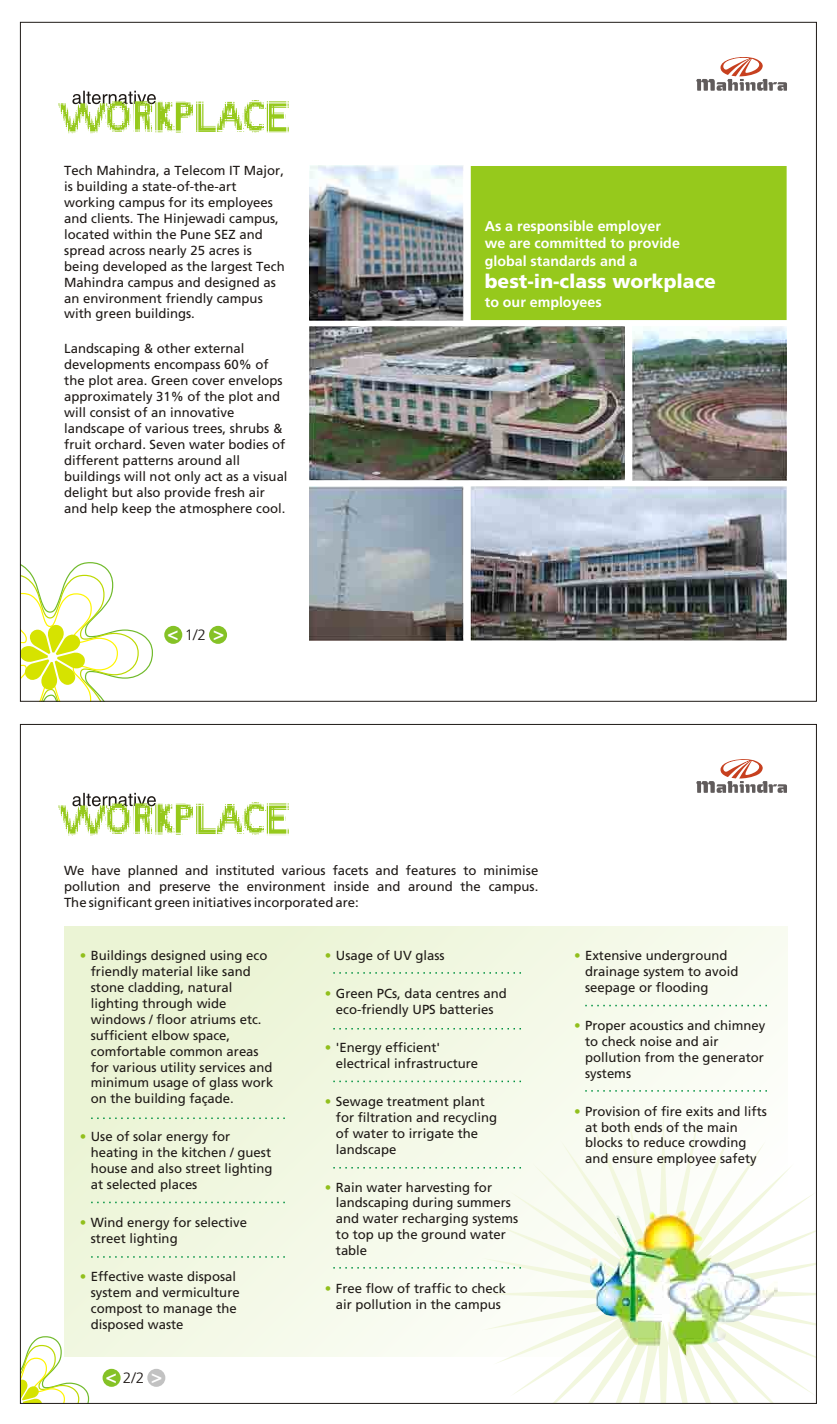
<style>
.page{position:relative;width:837px;height:1424px;background:#fff}
.page>*{position:absolute;margin:0;border:0;box-sizing:border-box;transform-origin:0 0}
.t1{font:900 19.25px "Frutiger";color:#fff}
.t2{font:300 15px "Frutiger 45";color:#1f1a17}
.t3{font:700 14.25px/17.2px "Frutiger";color:#fff}
.t4{font:13.12px/16px "Frutiger Roman";color:#1f1a17}
.s1{font-family:"Frutiger";font-weight:700;font-size:18.5px;color:#fff}
.s2{font-family:"Frutiger";font-weight:700;color:#91bf1c}
</style>
<div class="page">
<svg style="left:22px;top:562px;width:131px;height:137px"></svg>
<svg style="left:696px;top:57px;width:90px;height:34px"></svg>
<svg style="left:58px;top:91px;width:231px;height:42px"></svg>
<img style="left:309px;top:166px;width:154px;height:154px">
<img style="left:632px;top:326px;width:154px;height:154px">
<img style="left:309px;top:486px;width:154px;height:154px">
<img style="left:309px;top:326px;width:315px;height:154px">
<img style="left:470px;top:486px;width:316px;height:154px">
<div style="left:470px;top:166px;width:316px;height:154px;background:#96c91c"></div>
<div style="left:209px;top:626px;width:18px;height:18px;background:#85c226;border-radius:50%"></div>
<div style="left:164px;top:626px;width:18px;height:18px;background:#85c226;border-radius:50%"></div>
<div style="left:65px;top:926px;width:721px;height:430px;background:linear-gradient(to right,#ecf5d8,#f9fcf3)"></div>
<svg style="left:22px;top:1335px;width:68px;height:66px"></svg>
<svg style="left:479px;top:1110px;width:335px;height:291px;fill:#fbfdf6"></svg>
<img style="left:590px;top:1210px;width:187px;height:146px">
<svg style="left:696px;top:759px;width:90px;height:34px"></svg>
<svg style="left:58px;top:793px;width:231px;height:42px"></svg>
<svg style="left:91px;top:1117px;width:198px;height:2px"></svg>
<svg style="left:91px;top:1201px;width:198px;height:2px"></svg>
<svg style="left:91px;top:1256px;width:198px;height:1px"></svg>
<svg style="left:333px;top:972px;width:188px;height:2px"></svg>
<svg style="left:333px;top:1028px;width:188px;height:1px"></svg>
<svg style="left:333px;top:1080px;width:188px;height:2px"></svg>
<svg style="left:333px;top:1167px;width:188px;height:1px"></svg>
<svg style="left:333px;top:1267px;width:188px;height:1px"></svg>
<svg style="left:585px;top:1005px;width:185px;height:1px"></svg>
<svg style="left:585px;top:1090px;width:185px;height:1px"></svg>
<div style="left:147px;top:1369px;width:18px;height:18px;background:#c2c2c2;border-radius:50%"></div>
<div style="left:102px;top:1369px;width:18px;height:18px;background:#85c226;border-radius:50%"></div>
<p class="t4" style="left:64px;top:162px;width:222px">Tech Mahindra, a Telecom IT Major, is building a state-of-the-art working campus for its employees and clients. The Hinjewadi campus, located within the Pune SEZ and spread across nearly 25 acres is being developed as the largest Tech<br>Mahindra campus and designed as an environment friendly campus with green buildings.</p>
<p class="t4" style="left:64px;top:341px;width:225px">Landscaping &amp; other external developments encompass 60% of the plot area. Green cover envelops approximately 31% of the plot and will consist of an innovative landscape of various trees, shrubs &amp; fruit orchard. Seven water bodies of different patterns around all buildings will not only act as a visual delight but also provide fresh air and help keep the atmosphere cool.</p>
<p class="t2" style="left:185px;top:629px;width:41px">1/2 <span class="s1">&gt;</span></p>
<p class="t3" style="left:484px;top:217px;width:196px">As a responsible employer we are committed to provide global standards and a</p>
<h1 class="t1" style="left:484px;top:270px;width:233px">best-in-class workplace</h1>
<p class="t3" style="left:484px;top:293px;width:118px">to our employees</p>
<p class="t4" style="left:64px;top:862px;width:475px;text-align:justify">We have planned and instituted various facets and features to minimise pollution and preserve the environment inside and around the campus.<br>The significant green initiatives incorporated are:</p>
<p class="t4" style="left:80px;top:947px;width:189px"><span class="s2">•</span> Buildings designed using eco</p>
<p class="t4" style="left:91px;top:963px;width:184px">friendly material like sand stone cladding, natural lighting through wide windows / floor atriums etc. sufficient elbow space, comfortable common areas for various utility services and minimum usage of glass work on the building façade.</p>
<p class="t4" style="left:80px;top:1129px;width:152px"><span class="s2">•</span> Use of solar energy for</p>
<p class="t4" style="left:91px;top:1144px;width:183px;text-align:justify">heating in the kitchen / guest house and also street lighting at selected places</p>
<p class="t4" style="left:80px;top:1214px;width:169px"><span class="s2">•</span> Wind energy for selective</p>
<p class="t4" style="left:91px;top:1230px;width:88px">street lighting</p>
<p class="t4" style="left:80px;top:1268px;width:158px"><span class="s2">•</span> Effective waste disposal</p>
<p class="t4" style="left:91px;top:1284px;width:150px">system and vermiculture compost to manage the disposed waste</p>
<p class="t2" style="left:123px;top:1372px;width:41px">2/2 <span class="s1">&gt;</span></p>
<p class="t4" style="left:325px;top:947px;width:121px"><span class="s2">•</span> Usage of UV glass</p>
<p class="t4" style="left:325px;top:985px;width:183px"><span class="s2">•</span> Green PCs, data centres and</p>
<p class="t4" style="left:336px;top:1001px;width:159px">eco-friendly UPS batteries</p>
<p class="t4" style="left:325px;top:1039px;width:117px"><span class="s2">•</span> 'Energy efficient'</p>
<p class="t4" style="left:336px;top:1055px;width:144px">electrical infrastructure</p>
<p class="t4" style="left:325px;top:1093px;width:161px"><span class="s2">•</span> Sewage treatment plant</p>
<p class="t4" style="left:336px;top:1109px;width:163px">for filtration and recycling of water to irrigate the landscape</p>
<p class="t4" style="left:325px;top:1179px;width:169px"><span class="s2">•</span> Rain water harvesting for</p>
<p class="t4" style="left:336px;top:1195px;width:184px">landscaping during summers and water recharging systems to top up the ground water table</p>
<p class="t4" style="left:325px;top:1280px;width:182px"><span class="s2">•</span> Free flow of traffic to check</p>
<p class="t4" style="left:336px;top:1296px;width:166px">air pollution in the campus</p>
<p class="t4" style="left:574px;top:947px;width:155px"><span class="s2">•</span> Extensive underground</p>
<p class="t4" style="left:585px;top:963px;width:155px">drainage system to avoid seepage or flooding</p>
<p class="t4" style="left:574px;top:1017px;width:193px"><span class="s2">•</span> Proper acoustics and chimney</p>
<p class="t4" style="left:585px;top:1033px;width:180px">to check noise and air pollution from the generator systems</p>
<p class="t4" style="left:574px;top:1103px;width:194px"><span class="s2">•</span> Provision of fire exits and lifts</p>
<p class="t4" style="left:585px;top:1119px;width:173px">at both ends of the main blocks to reduce crowding and ensure employee safety</p>
</div>
